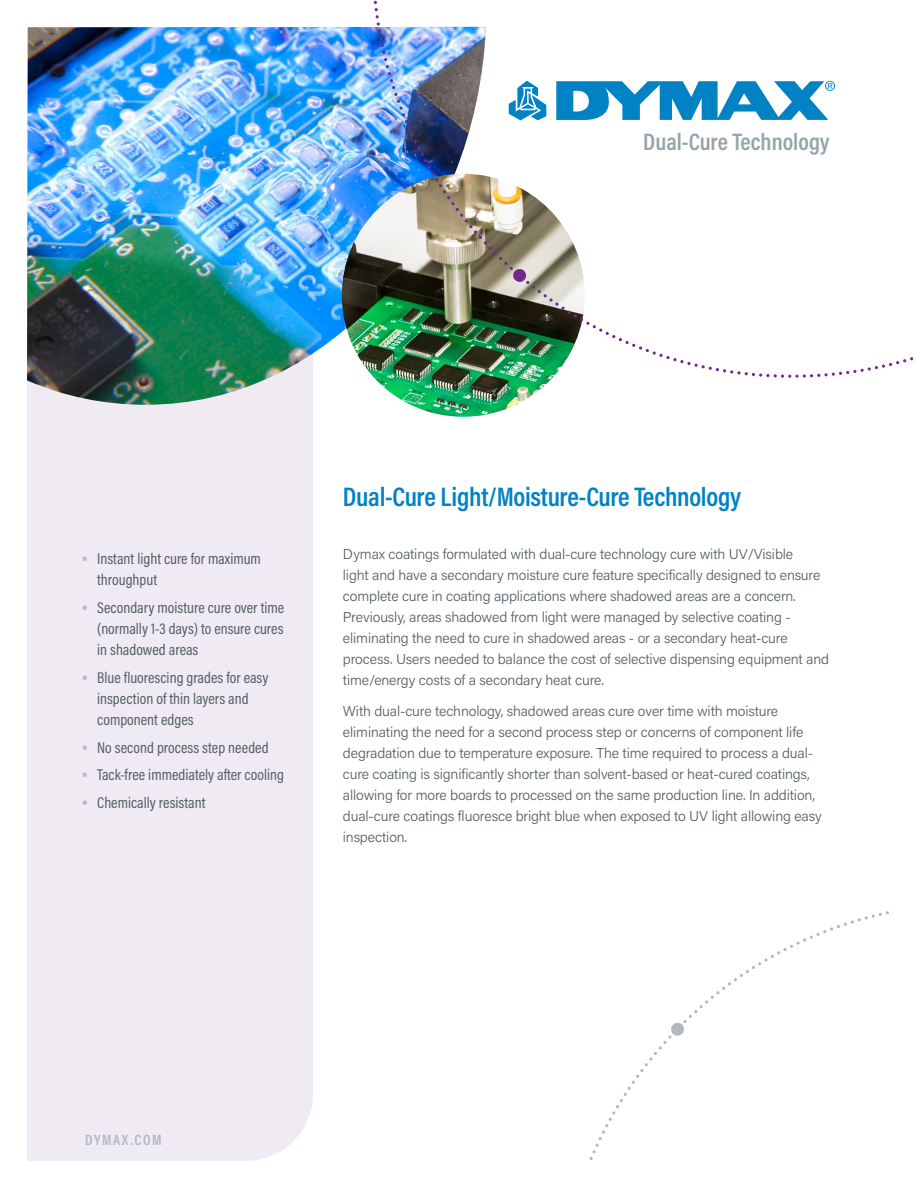
<style>
.page{position:relative;width:918px;height:1188px;background:#fff}
.page>*{position:absolute;margin:0;border:0;box-sizing:border-box;transform-origin:0 0}
.t1{font:600 27px "Acumin Pro Cond";letter-spacing:-.01em;color:#0082c4}
.t2{font:600 24px "Acumin Pro Cond";color:#95a3ab}
.t3{font:15.75px/21px "Acumin Pro Cond";color:#525e65}
.t4{font:600 15px "Acumin Pro Cond";letter-spacing:.1em;color:#b1bac0}
.t5{font:300 14.25px/21px "Acumin Pro";letter-spacing:-.01em;color:#525e65}
.s1{font-family:"Acumin Pro";font-weight:300;font-size:21px;color:#b1bac0}
</style>
<div class="page">
<div style="left:27px;top:405px;width:286px;height:756px;background:#f0eaf3"></div>
<img style="left:27px;top:27px;width:383px;height:378px">
<svg style="left:589px;top:911px;width:300px;height:249px"></svg>
<img style="left:342px;top:174px;width:243px;height:243px;border-radius:122px">
<img style="left:374px;top:1px;width:539px;height:377px">
<h2 class="t2" style="left:643px;top:126px;width:188px">Dual-Cure Technology</h2>
<p class="t3" style="left:97px;top:548px;width:165px;text-indent:-16px"><span class="s1">•</span> Instant light cure for maximum throughput</p>
<p class="t3" style="left:97px;top:597px;width:189px;text-align:justify;text-indent:-16px"><span class="s1">•</span> Secondary moisture cure over time (normally 1-3 days) to ensure cures in shadowed areas</p>
<p class="t3" style="left:97px;top:667px;width:173px;text-indent:-16px"><span class="s1">•</span> Blue fluorescing grades for easy inspection of thin layers and component edges</p>
<p class="t3" style="left:81px;top:736px;width:189px"><span class="s1">•</span> No second process step needed</p>
<p class="t3" style="left:81px;top:764px;width:205px"><span class="s1">•</span> Tack-free immediately after cooling</p>
<p class="t3" style="left:81px;top:792px;width:126px"><span class="s1">•</span> Chemically resistant</p>
<h1 class="t1" style="left:343px;top:479px;width:400px">Dual-Cure Light/Moisture-Cure Technology</h1>
<p class="t5" style="left:343px;top:543px;width:488px">Dymax coatings formulated with dual-cure technology cure with UV/Visible<br>light and have a secondary moisture cure feature specifically designed to ensure complete cure in coating applications where shadowed areas are a concern.<br>Previously, areas shadowed from light were managed by selective coating - eliminating the need to cure in shadowed areas - or a secondary heat-cure process. Users needed to balance the cost of selective dispensing equipment and time/energy costs of a secondary heat cure.</p>
<p class="t5" style="left:343px;top:700px;width:480px">With dual-cure technology, shadowed areas cure over time with moisture eliminating the need for a second process step or concerns of component life degradation due to temperature exposure. The time required to process a dual&shy;cure coating is significantly shorter than solvent-based or heat-cured coatings, allowing for more boards to processed on the same production line. In addition, dual-cure coatings fluoresce bright blue when exposed to UV light allowing easy inspection.</p>
<p class="t4" style="left:85px;top:1130px;width:78px">DYMAX.COM</p>
</div>
